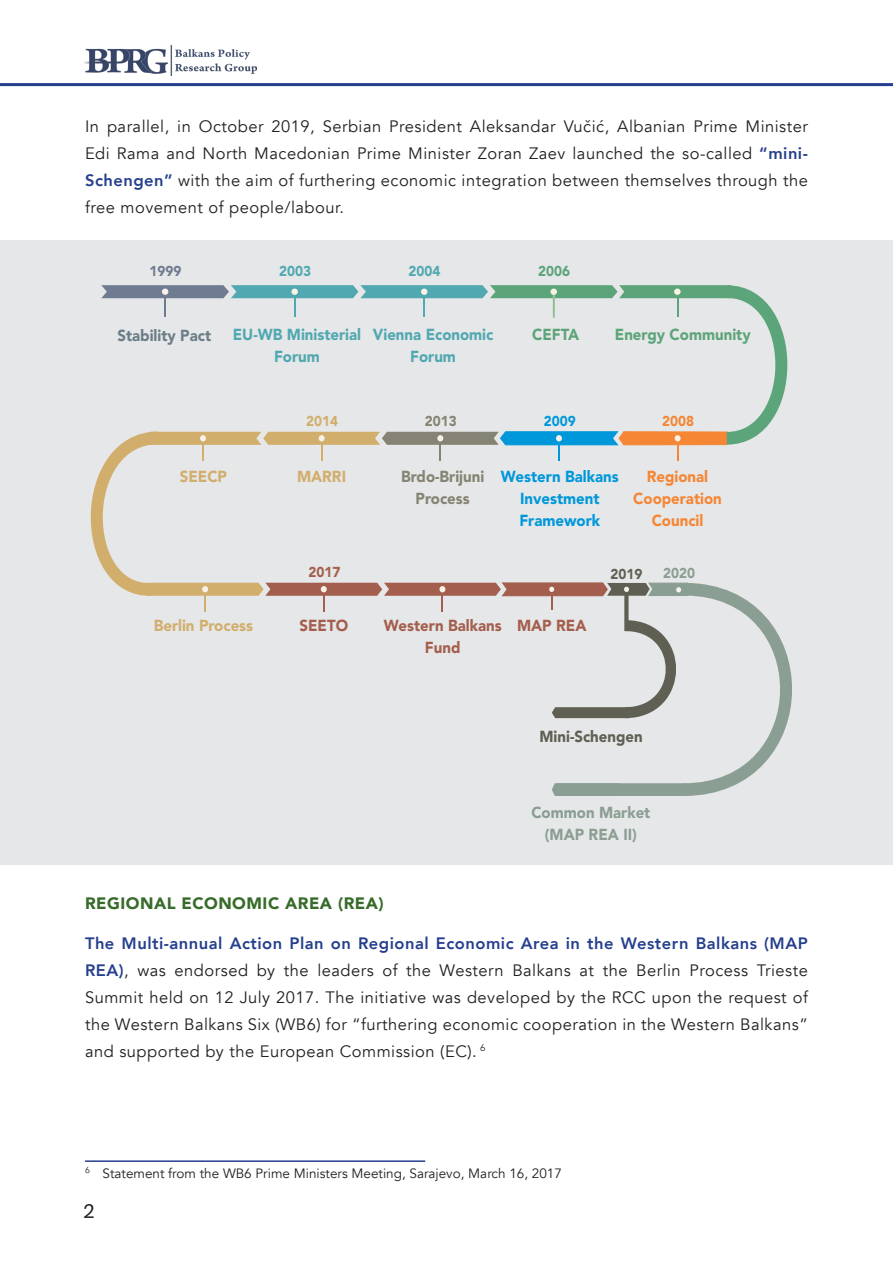
<style>
.page{position:relative;width:893px;height:1263px;background:#fff}
.page>*{position:absolute;margin:0;border:0;box-sizing:border-box;transform-origin:0 0}
.t1{font:19.5px "Poppins";color:#231f20}
.Body{font:16.5px/27px "Avenir";letter-spacing:.03em;color:#231f20;text-align:justify}
.Heading2{font:900 16.5px "Avenir";letter-spacing:.03em;color:#376b29}
.t2{font:900 15.9px/21.8px "Avenir";color:#51a8b1;text-align:center;scale:.94 1}
.t3{font:900 15.9px/21.8px "Avenir";color:#0098da;text-align:center;scale:.94 1}
.t4{font:900 15.9px/21.8px "Avenir";color:#a45e4d;text-align:center;scale:.94 1}
.t5{font:900 15.9px/21.8px "Avenir";color:#f58634;text-align:center;scale:.94 1}
.t6{font:900 15.9px "Avenir";color:#d2ae6d;scale:.94 1}
.t7{font:900 15.9px/21.8px "Avenir";color:#8b9e93;text-align:center;scale:.94 1}
.t8{font:900 15.9px "Avenir";color:#5ca47a;scale:.94 1}
.t9{font:900 15.9px/21.8px "Avenir";color:#858474;text-align:center;scale:.94 1}
.t10{font:900 15.9px "Avenir";color:#6b7d87;scale:.94 1}
.t11{font:900 15.9px "Avenir";color:#605f54;scale:.94 1}
.t12{font:900 14.25px "Avenir";color:#51a8b1;scale:.94 1}
.t13{font:900 14.25px "Avenir";color:#6f7b91;scale:.94 1}
.t14{font:900 14.25px "Avenir";color:#5ca47a;scale:.94 1}
.t15{font:900 14.25px "Avenir";color:#f58634;scale:.94 1}
.t16{font:900 14.25px "Avenir";color:#0098da;scale:.94 1}
.t17{font:900 14.25px "Avenir";color:#858474;scale:.94 1}
.t18{font:900 14.25px "Avenir";color:#d2ae6d;scale:.94 1}
.t19{font:900 14.25px "Avenir";color:#a45e4d;scale:.94 1}
.t20{font:900 14.25px "Avenir";color:#605f54;scale:.94 1}
.t21{font:900 14.25px "Avenir";color:#8b9e93;scale:.94 1}
.Footnote_text{font:13.5px "Avenir";color:#231f20}
.s1{font-weight:800;color:#253f8e}
</style>
<div class="page">
<hr style="left:0;top:83px;width:893px;height:3px;background:#253f8e">
<img style="left:84px;top:45px;width:172px;height:30px">
<hr style="left:85px;top:1160px;width:340px;height:2px;background:#253f8e">
<div style="left:0;top:240px;width:893px;height:624px;background:#e6e7e8"></div>
<svg style="left:90px;top:285px;width:702px;height:511px"></svg>
<p class="Body" style="left:85px;top:113px;width:724px">In parallel, in October 2019, Serbian President Aleksandar Vučić, Albanian Prime Minister Edi Rama and North Macedonian Prime Minister Zoran Zaev launched the so-called <span class="s1">“mini-Schengen”</span> with the aim of furthering economic integration between themselves through the free movement of people/labour.</p>
<p class="t13" style="left:149px;top:259px;width:35px">1999</p>
<p class="t12" style="left:279px;top:259px;width:35px">2003</p>
<p class="t12" style="left:409px;top:259px;width:35px">2004</p>
<p class="t14" style="left:538px;top:259px;width:35px">2006</p>
<p class="t10" style="left:117px;top:322px;width:101px">Stability Pact</p>
<p class="t2" style="left:233px;top:323px;width:138px">EU-WB Ministerial<br>Forum</p>
<p class="t2" style="left:373px;top:323px;width:130px">Vienna Economic<br>Forum</p>
<p class="t8" style="left:532px;top:321px;width:51px">CEFTA</p>
<p class="t8" style="left:615px;top:321px;width:146px">Energy Community</p>
<p class="t18" style="left:306px;top:409px;width:35px">2014</p>
<p class="t17" style="left:425px;top:409px;width:35px">2013</p>
<p class="t16" style="left:544px;top:409px;width:35px">2009</p>
<p class="t15" style="left:662px;top:409px;width:35px">2008</p>
<p class="t6" style="left:180px;top:463px;width:52px">SEECP</p>
<p class="t6" style="left:297px;top:463px;width:54px">MARRI</p>
<p class="t9" style="left:401px;top:465px;width:90px">Brdo-Brijuni<br>Process</p>
<p class="t3" style="left:501px;top:465px;width:127px">Western Balkans<br>Investment<br>Framework</p>
<p class="t5" style="left:633px;top:465px;width:96px">Regional<br>Cooperation<br>Council</p>
<p class="t19" style="left:308px;top:560px;width:35px">2017</p>
<p class="t20" style="left:611px;top:562px;width:35px">2019</p>
<p class="t21" style="left:663px;top:561px;width:35px">2020</p>
<p class="t6" style="left:154px;top:611px;width:107px">Berlin Process</p>
<p class="t4" style="left:300px;top:614px;width:53px">SEETO</p>
<p class="t4" style="left:384px;top:614px;width:127px">Western Balkans<br>Fund</p>
<p class="t4" style="left:517px;top:614px;width:75px">MAP REA</p>
<p class="t11" style="left:539px;top:722px;width:111px">Mini-Schengen</p>
<p class="t7" style="left:531px;top:801px;width:128px">Common Market (MAP REA II)</p>
<p class="Heading2" style="left:85px;top:889px;width:300px">REGIONAL ECONOMIC AREA (REA)</p>
<p class="Body" style="left:85px;top:930px;width:724px"><span class="s1">The Multi-annual Action Plan on Regional Economic Area in the Western Balkans (MAP REA)</span>, was endorsed by the leaders of the Western Balkans at the Berlin Process Trieste Summit held on 12 July 2017. The initiative was developed by the RCC upon the request of the Western Balkans Six (WB6) for “furthering economic cooperation in the Western Balkans” and supported by the European Commission (EC). <sup>6</sup></p>
<p class="Footnote_text" style="left:85px;top:1165px;width:478px"><sup>6</sup> Statement from the WB6 Prime Ministers Meeting, Sarajevo, March 16, 2017</p>
<p class="t1" style="left:84px;top:1199px;width:13px">2</p>
</div>
